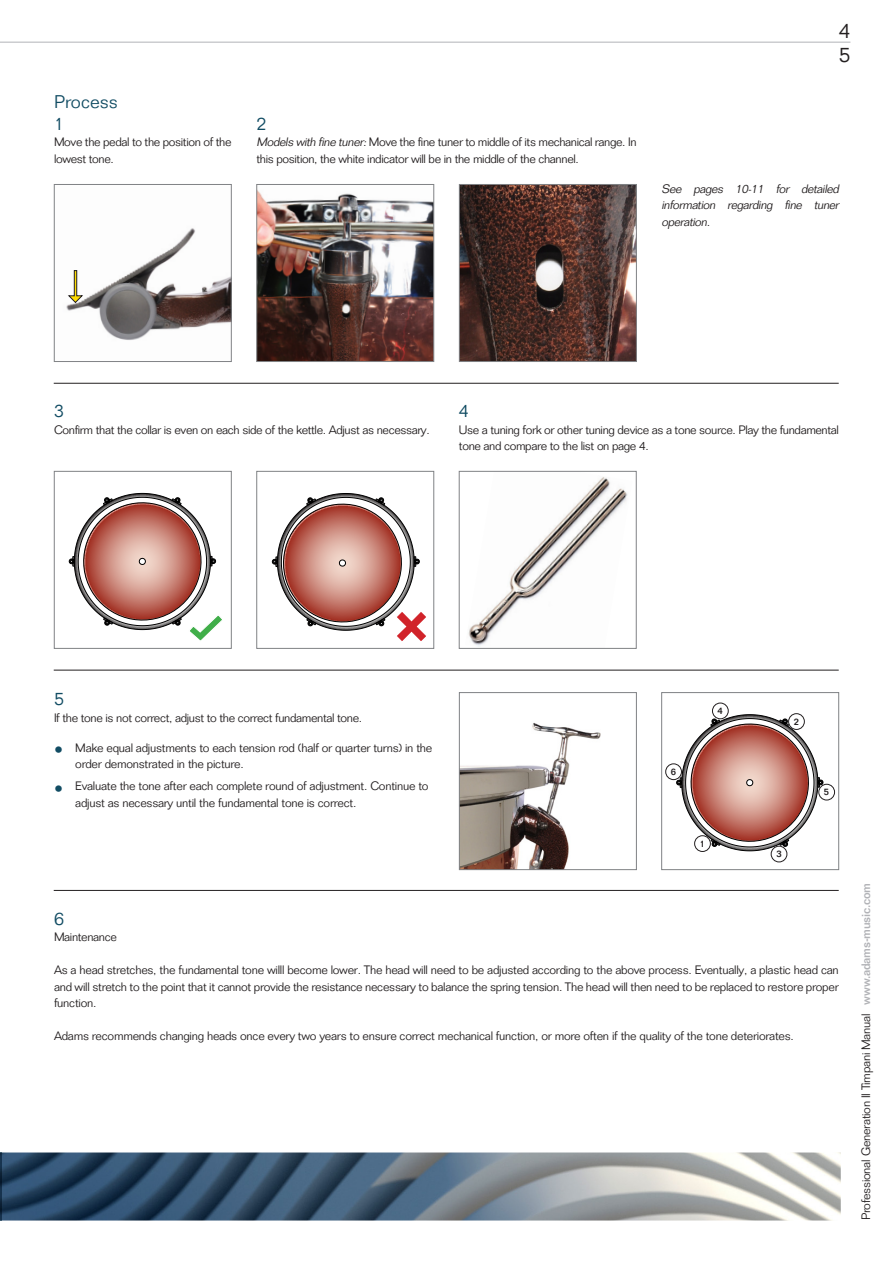
<style>
.page{position:relative;width:893px;height:1263px;background:#fff}
.page>*{position:absolute;margin:0;border:0;box-sizing:border-box;transform-origin:0 0}
.t1{font:300 21px/24px "Folio Std";color:#231f20}
.t2{font:300 18px/22.4px "Folio Std";color:#114c63}
.t3{font:300 12px/16.5px "Folio Std";letter-spacing:-.02em;color:#231f20}
.t4{font:italic 300 12px/16.5px "Folio Std";color:#231f20;text-align:justify}
.t5{font:500 9.45px "Folio Std";color:#231f20}
.s1{font-style:italic}
.s2{font-size:18px;color:#114c63}
.s3{font-weight:500;color:#b2b3b7}
</style>
<div class="page">
<hr style="left:0;top:42px;width:850px;height:1px;background:#b2b3b7">
<img style="left:1px;top:1152px;width:840px;height:68px">
<hr style="left:0;top:1152px;width:1px;height:68px;background:#114c63">
<img style="left:468px;top:477px;width:160px;height:170px">
<div style="left:459px;top:471px;width:177px;height:178px;border:1px solid #808285"></div>
<img style="left:461px;top:723px;width:140px;height:145px">
<div style="left:459px;top:692px;width:178px;height:178px;border:1px solid #808285"></div>
<img style="left:461px;top:186px;width:174px;height:174px">
<div style="left:459px;top:184px;width:178px;height:178px;border:1px solid #808285"></div>
<div style="left:54px;top:471px;width:178px;height:178px;border:1px solid #808285"></div>
<div style="left:256px;top:471px;width:178px;height:178px;border:1px solid #808285"></div>
<svg style="left:676px;top:714px;width:147px;height:137px"></svg>
<div style="left:661px;top:692px;width:178px;height:178px;border:1px solid #808285"></div>
<div style="left:695px;top:836px;width:15px;height:15px;background:#fff;border-radius:50%"></div>
<div style="left:694px;top:835px;width:17px;height:17px;border:1px solid #231f20;border-radius:50%"></div>
<div style="left:771px;top:846px;width:16px;height:16px;background:#fff;border-radius:50%"></div>
<div style="left:771px;top:846px;width:16px;height:16px;border:1px solid #231f20;border-radius:50%"></div>
<div style="left:789px;top:714px;width:15px;height:15px;background:#fff;border-radius:50%"></div>
<div style="left:788px;top:713px;width:17px;height:17px;border:1px solid #231f20;border-radius:50%"></div>
<div style="left:712px;top:703px;width:16px;height:16px;background:#fff;border-radius:50%"></div>
<div style="left:712px;top:703px;width:16px;height:16px;border:1px solid #231f20;border-radius:50%"></div>
<div style="left:666px;top:764px;width:15px;height:16px;background:#fff;border-radius:50%"></div>
<div style="left:665px;top:763px;width:17px;height:17px;border:1px solid #231f20;border-radius:50%"></div>
<div style="left:819px;top:784px;width:15px;height:16px;background:#fff;border-radius:50%"></div>
<div style="left:818px;top:784px;width:17px;height:16px;border:1px solid #231f20;border-radius:50%"></div>
<hr style="left:54px;top:383px;width:785px;height:1px;background:#231f20">
<hr style="left:54px;top:670px;width:785px;height:1px;background:#231f20">
<hr style="left:54px;top:890px;width:785px;height:1px;background:#231f20">
<img style="left:258px;top:190px;width:174px;height:170px">
<div style="left:256px;top:184px;width:178px;height:178px;border:1px solid #808285"></div>
<img style="left:66px;top:228px;width:164px;height:112px">
<div style="left:54px;top:184px;width:178px;height:178px;border:1px solid #808285"></div>
<svg style="left:67px;top:270px;width:17px;height:33px"></svg>
<svg style="left:69px;top:493px;width:153px;height:148px"></svg>
<svg style="left:272px;top:493px;width:154px;height:148px"></svg>
<h2 class="t2" style="left:54px;top:90px;width:65px">Process<br>1</h2>
<p class="t3" style="left:54px;top:134px;width:179px">Move the pedal to the position of the lowest tone.</p>
<h2 class="t2" style="left:256px;top:112px;width:12px">2</h2>
<p class="t3" style="left:256px;top:134px;width:382px"><span class="s1">Models with fine tuner:</span>Move the fine tuner to middle of its mechanical range. In this position, the white indicator will be in the middle of the channel.</p>
<h1 class="t1" style="left:839px;top:18px;width:13px">4<br>5</h1>
<p class="t4" style="left:661px;top:180px;width:182px">See pages 10-11 for detailed information regarding fine tuner operation.</p>
<h2 class="t2" style="left:54px;top:400px;width:12px">3</h2>
<p class="t3" style="left:54px;top:421px;width:377px">Confirm that the collar is even on each side of the kettle. Adjust as necessary.</p>
<h2 class="t2" style="left:459px;top:400px;width:12px">4</h2>
<p class="t3" style="left:459px;top:421px;width:382px">Use a tuning fork or other tuning device as a tone source. Play the fundamental tone and compare to the list on page 4.</p>
<h2 class="t2" style="left:54px;top:688px;width:12px">5</h2>
<p class="t3" style="left:54px;top:709px;width:310px">If the tone is not correct, adjust to the correct fundamental tone.</p>
<p class="t3" style="left:75px;top:739px;width:359px">Make equal adjustments to each tension rod (half or quarter turns) in the order demonstrated in the picture.</p>
<h2 class="t2" style="left:54px;top:738px;width:10px">•</h2>
<p class="t3" style="left:75px;top:778px;width:355px;text-indent:-21px"><span class="s2">•</span> Evaluate the tone after each complete round of adjustment. Continue to adjust as necessary until the fundamental tone is correct.</p>
<p class="t5" style="left:671px;top:766px;width:7px">6</p>
<p class="t5" style="left:717px;top:705px;width:7px">4</p>
<p class="t5" style="left:700px;top:838px;width:7px">1</p>
<p class="t5" style="left:794px;top:716px;width:7px">2</p>
<p class="t5" style="left:776px;top:848px;width:7px">3</p>
<p class="t5" style="left:824px;top:786px;width:7px">5</p>
<h2 class="t2" style="left:54px;top:907px;width:12px">6</h2>
<p class="t3" style="left:54px;top:929px;width:64px">Maintenance</p>
<p class="t3" style="left:54px;top:962px;width:786px;text-align:justify">As a head stretches, the fundamental tone willl become lower. The head will need to be adjusted according to the above process. Eventually, a plastic head can and will stretch to the point that it cannot provide the resistance necessary to balance the spring tension. The head will then need to be replaced to restore proper function.</p>
<p class="t3" style="left:54px;top:1028px;width:741px">Adams recommends changing heads once every two years to ensure correct mechanical function, or more often if the quality of the tone deteriorates.</p>
<p class="t3" style="left:857px;top:1220px;width:339px;rotate:-90deg">Professional Generation II Timpani Manual <span class="s3">www.adams-music.com</span></p>
</div>
